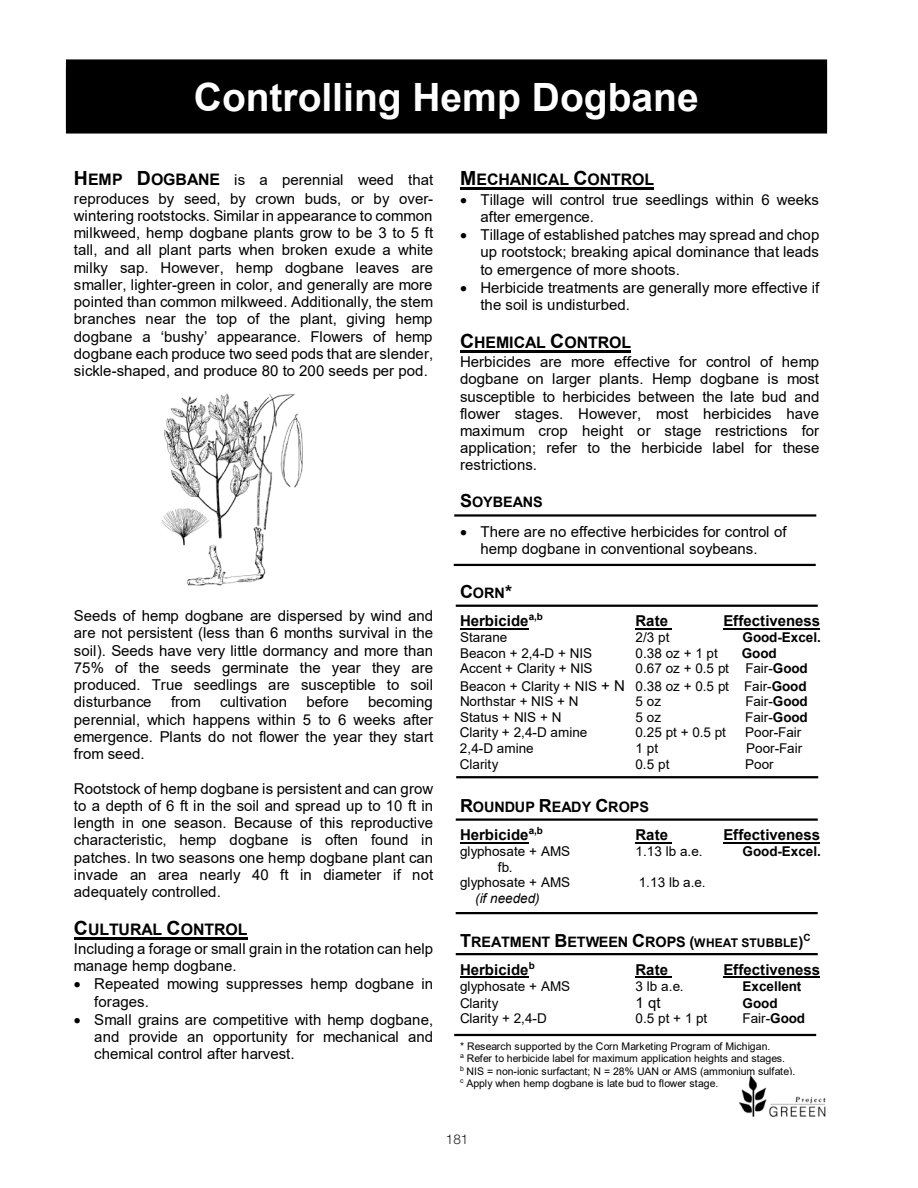
<style>
.page{position:relative;width:918px;height:1188px;background:#fff}
.page>*{position:absolute;margin:0;border:0;box-sizing:border-box;transform-origin:0 0}
.t1{font:700 39px "Arial";color:#fff}
.t2{font:700 15.9px "Arial";letter-spacing:-.005em;color:#000}
.t3{font:15px/17.2px "Arial";letter-spacing:.005em;color:#000;text-align:justify}
.t4{font:700 15px "Arial";letter-spacing:.005em;color:#000}
.t5{font:700 14.4px "Arial";color:#000}
.t6{font:13.5px/17.4px "Arial";color:#000;text-align:right}
.t7{font:700 13.5px "Arial";color:#000}
.t8{font:italic 13.5px "Arial";color:#000}
.t9{font:300 13.5px "Helvetica Neue LT Std";color:#231f20}
.t10{font:10.5px/12.1px "Arial";letter-spacing:-.005em;color:#000}
.s1{font-weight:700;font-size:19.5px}
.s2{font-weight:700;font-size:15.9px}
.s3{font-size:19.5px}
.s4{font-size:18px}
.s5{font-weight:700}
.s6{font-size:15px}
.s7{font-size:12px}
</style>
<div class="page">
<hr style="left:74px;top:937px;width:173px;height:2px;background:#000">
<hr style="left:460px;top:187px;width:194px;height:2px;background:#000">
<hr style="left:460px;top:350px;width:171px;height:3px;background:#000">
<hr style="left:460px;top:628px;width:69px;height:1px;background:#000">
<hr style="left:636px;top:628px;width:36px;height:1px;background:#000">
<hr style="left:723px;top:628px;width:97px;height:1px;background:#000">
<hr style="left:460px;top:842px;width:69px;height:1px;background:#000">
<hr style="left:636px;top:842px;width:36px;height:1px;background:#000">
<hr style="left:723px;top:842px;width:97px;height:1px;background:#000">
<hr style="left:460px;top:977px;width:69px;height:1px;background:#000">
<hr style="left:636px;top:977px;width:36px;height:1px;background:#000">
<hr style="left:723px;top:977px;width:97px;height:1px;background:#000">
<div style="left:67px;top:60px;width:760px;height:73px;background:#000"></div>
<div style="left:66px;top:59px;width:761px;height:75px;border:1px solid #000"></div>
<img style="left:161px;top:393px;width:142px;height:193px">
<hr style="left:456px;top:605px;width:362px;height:2px;background:#000">
<hr style="left:456px;top:818px;width:362px;height:3px;background:#000">
<hr style="left:456px;top:953px;width:362px;height:2px;background:#000">
<hr style="left:456px;top:776px;width:362px;height:2px;background:#000">
<hr style="left:454px;top:514px;width:362px;height:3px;background:#000">
<hr style="left:454px;top:564px;width:362px;height:2px;background:#000">
<hr style="left:456px;top:912px;width:362px;height:2px;background:#000">
<hr style="left:454px;top:1034px;width:362px;height:2px;background:#000">
<img style="left:739px;top:1075px;width:87px;height:42px">
<p class="t1" style="left:194px;top:70px;width:506px">Controlling Hemp Dogbane</p>
<p class="t3" style="left:74px;top:170px;width:361px;line-height:18.9px"><span class="s1">H</span><span class="s2">EMP</span> <span class="s1">D</span><span class="s2">OGBANE</span> is a perennial weed that reproduces by seed, by crown buds, or by over-</p>
<p class="t3" style="left:74px;top:207px;width:361px">wintering rootstocks. Similar in appearance to common milkweed, hemp dogbane plants grow to be 3 to 5 ft tall, and all plant parts when broken exude a white milky sap. However, hemp dogbane leaves are smaller, lighter-green in color, and generally are more pointed than common milkweed. Additionally, the stem branches near the top of the plant, giving hemp dogbane a ‘bushy’ appearance. Flowers of hemp dogbane each produce two seed pods that are slender, sickle-shaped, and produce 80 to 200 seeds per pod.</p>
<p class="t3" style="left:74px;top:607px;width:361px">Seeds of hemp dogbane are dispersed by wind and are not persistent (less than 6 months survival in the soil). Seeds have very little dormancy and more than 75% of the seeds germinate the year they are produced. True seedlings are susceptible to soil disturbance</p>
<p class="t3" style="left:171px;top:693px;width:31px">from</p>
<p class="t3" style="left:220px;top:693px;width:69px">cultivation</p>
<p class="t3" style="left:306px;top:693px;width:44px">before</p>
<p class="t3" style="left:74px;top:693px;width:361px;text-indent:294px">becoming perennial, which happens within 5 to 6 weeks after emergence. Plants do not flower the year they start from seed.</p>
<p class="t3" style="left:74px;top:780px;width:361px">Rootstock of hemp dogbane is persistent and can grow to a depth of 6 ft in the soil and spread up to 10 ft in length in one season. Because of this reproductive characteristic, hemp dogbane is often found in patches. In two seasons one hemp dogbane plant can invade an area nearly 40 ft in diameter if not adequately controlled.</p>
<p class="t2" style="left:74px;top:918px;width:175px"><span class="s3">C</span>ULTURAL <span class="s3">C</span>ONTROL</p>
<p class="t3" style="left:74px;top:940px;width:361px">Including a forage or small grain in the rotation can help manage hemp dogbane.</p>
<p class="t3" style="left:94px;top:975px;width:340px;text-indent:-20px">• Repeated mowing suppresses hemp dogbane in forages.</p>
<p class="t3" style="left:94px;top:1011px;width:340px;text-indent:-20px">• Small grains are competitive with hemp dogbane, and provide an opportunity for mechanical and chemical control after harvest.</p>
<p class="t2" style="left:460px;top:168px;width:196px"><span class="s3">M</span>ECHANICAL <span class="s3">C</span>ONTROL</p>
<p class="t3" style="left:480px;top:191px;width:340px;text-indent:-20px">• Tillage will control true seedlings within 6 weeks after emergence.</p>
<p class="t3" style="left:480px;top:226px;width:340px;text-indent:-20px">• Tillage of established patches may spread and chop up rootstock; breaking apical dominance that leads to emergence of more shoots.</p>
<p class="t3" style="left:480px;top:279px;width:340px;text-indent:-20px">• Herbicide treatments are generally more effective if the soil is undisturbed.</p>
<p class="t2" style="left:460px;top:332px;width:173px"><span class="s3">C</span>HEMICAL <span class="s3">C</span>ONTROL</p>
<p class="t3" style="left:460px;top:353px;width:361px">Herbicides are more effective for control of hemp dogbane on larger plants. Hemp dogbane is most susceptible to herbicides between the late bud and flower stages. However, most herbicides have maximum crop height or stage restrictions for application; refer to the herbicide label for these restrictions.</p>
<p class="t5" style="left:460px;top:492px;width:84px"><span class="s4">S</span>OYBEANS</p>
<p class="t3" style="left:460px;top:523px;width:328px;text-align:center">• There are no effective herbicides for control of hemp dogbane in conventional soybeans.</p>
<p class="t5" style="left:460px;top:583px;width:54px"><span class="s4">C</span>ORN<span class="s4">*</span></p>
<p class="t4" style="left:460px;top:611px;width:84px">Herbicide<sup>a,b</sup></p>
<p class="t4" style="left:636px;top:611px;width:34px">Rate</p>
<p class="t4" style="left:723px;top:611px;width:98px">Effectiveness</p>
<p class="t6" style="left:460px;top:629px;width:49px">Starane</p>
<p class="t6" style="left:636px;top:629px;width:36px">2/3 pt</p>
<p class="t7" style="left:743px;top:628px;width:80px">Good-Excel.</p>
<p class="t6" style="left:460px;top:644px;width:134px">Beacon + 2,4-D + NIS</p>
<p class="t6" style="left:636px;top:644px;width:84px">0.38 oz + 1 pt</p>
<p class="t7" style="left:742px;top:644px;width:36px">Good</p>
<p class="t6" style="left:460px;top:660px;width:134px">Accent + Clarity + NIS</p>
<p class="t6" style="left:460px;top:660px;width:349px">0.67 oz + 0.5 pt Fair-<span class="s5">Good<br></span>Beacon + Clarity + NIS <span class="s6">+ N</span> 0.38 oz + 0.5 pt Fair-<span class="s5">Good</span></p>
<p class="t6" style="left:460px;top:693px;width:120px">Northstar + NIS + N</p>
<p class="t6" style="left:636px;top:693px;width:27px">5 oz</p>
<p class="t6" style="left:745px;top:693px;width:64px">Fair-<span class="s5">Good</span></p>
<p class="t6" style="left:460px;top:708px;width:103px">Status + NIS + N</p>
<p class="t6" style="left:636px;top:708px;width:27px">5 oz</p>
<p class="t6" style="left:745px;top:708px;width:64px">Fair-<span class="s5">Good</span></p>
<p class="t6" style="left:460px;top:724px;width:129px">Clarity + 2,4-D amine</p>
<p class="t6" style="left:635px;top:724px;width:92px">0.25 pt + 0.5 pt</p>
<p class="t6" style="left:745px;top:724px;width:58px">Poor-Fair</p>
<p class="t6" style="left:460px;top:740px;width:75px">2,4-D amine</p>
<p class="t6" style="left:635px;top:740px;width:24px">1 pt</p>
<p class="t6" style="left:746px;top:740px;width:58px">Poor-Fair</p>
<p class="t6" style="left:460px;top:755px;width:40px">Clarity</p>
<p class="t6" style="left:635px;top:755px;width:36px">0.5 pt</p>
<p class="t6" style="left:745px;top:755px;width:30px">Poor</p>
<p class="t5" style="left:460px;top:797px;width:191px"><span class="s4">R</span>OUNDUP <span class="s4">R</span>EADY <span class="s4">C</span>ROPS</p>
<p class="t4" style="left:460px;top:825px;width:84px">Herbicide<sup>a,b</sup></p>
<p class="t4" style="left:636px;top:825px;width:34px">Rate</p>
<p class="t4" style="left:723px;top:825px;width:98px">Effectiveness</p>
<p class="t6" style="left:460px;top:843px;width:112px">glyphosate + AMS</p>
<p class="t6" style="left:636px;top:843px;width:69px">1.13 lb a.e.</p>
<p class="t7" style="left:743px;top:842px;width:80px">Good-Excel.</p>
<p class="t6" style="left:460px;top:860px;width:112px;line-height:15.3px;text-align:left;text-indent:38px">fb. glyphosate + AMS</p>
<p class="t6" style="left:639px;top:874px;width:68px">1.13 lb a.e.</p>
<p class="t8" style="left:475px;top:889px;width:66px">(if needed)</p>
<p class="t5" style="left:460px;top:931px;width:352px"><span class="s4">T</span>REATMENT <span class="s4">B</span>ETWEEN <span class="s4">C</span>ROPS <span class="s6">(</span><span class="s7">WHEAT STUBBLE</span><span class="s6">)</span><sup>C</sup></p>
<p class="t4" style="left:460px;top:959px;width:76px">Herbicide<sup>b</sup></p>
<p class="t4" style="left:636px;top:959px;width:34px">Rate</p>
<p class="t4" style="left:723px;top:959px;width:98px">Effectiveness</p>
<p class="t6" style="left:460px;top:977px;width:112px">glyphosate + AMS</p>
<p class="t6" style="left:636px;top:977px;width:50px">3 lb a.e.</p>
<p class="t7" style="left:743px;top:976px;width:60px">Excellent</p>
<p class="t6" style="left:460px;top:995px;width:40px">Clarity</p>
<p class="t3" style="left:636px;top:994px;width:27px">1 qt</p>
<p class="t7" style="left:743px;top:994px;width:36px">Good</p>
<p class="t6" style="left:460px;top:1010px;width:88px">Clarity + 2,4-D</p>
<p class="t6" style="left:636px;top:1010px;width:73px">0.5 pt + 1 pt</p>
<p class="t6" style="left:743px;top:1010px;width:64px">Fair-<span class="s5">Good</span></p>
<p class="t10" style="left:460px;top:1041px;width:337px">* Research supported by the Corn Marketing Program of Michigan.<br><sup>a</sup> Refer to herbicide label for maximum application heights and stages.<br><sup>b</sup> NIS = non-ionic surfactant; N = 28% UAN or AMS (ammonium sulfate). <sup>c</sup> Apply when hemp dogbane is late bud to flower stage.</p>
<p class="t9" style="left:446px;top:1131px;width:24px">181</p>
</div>
